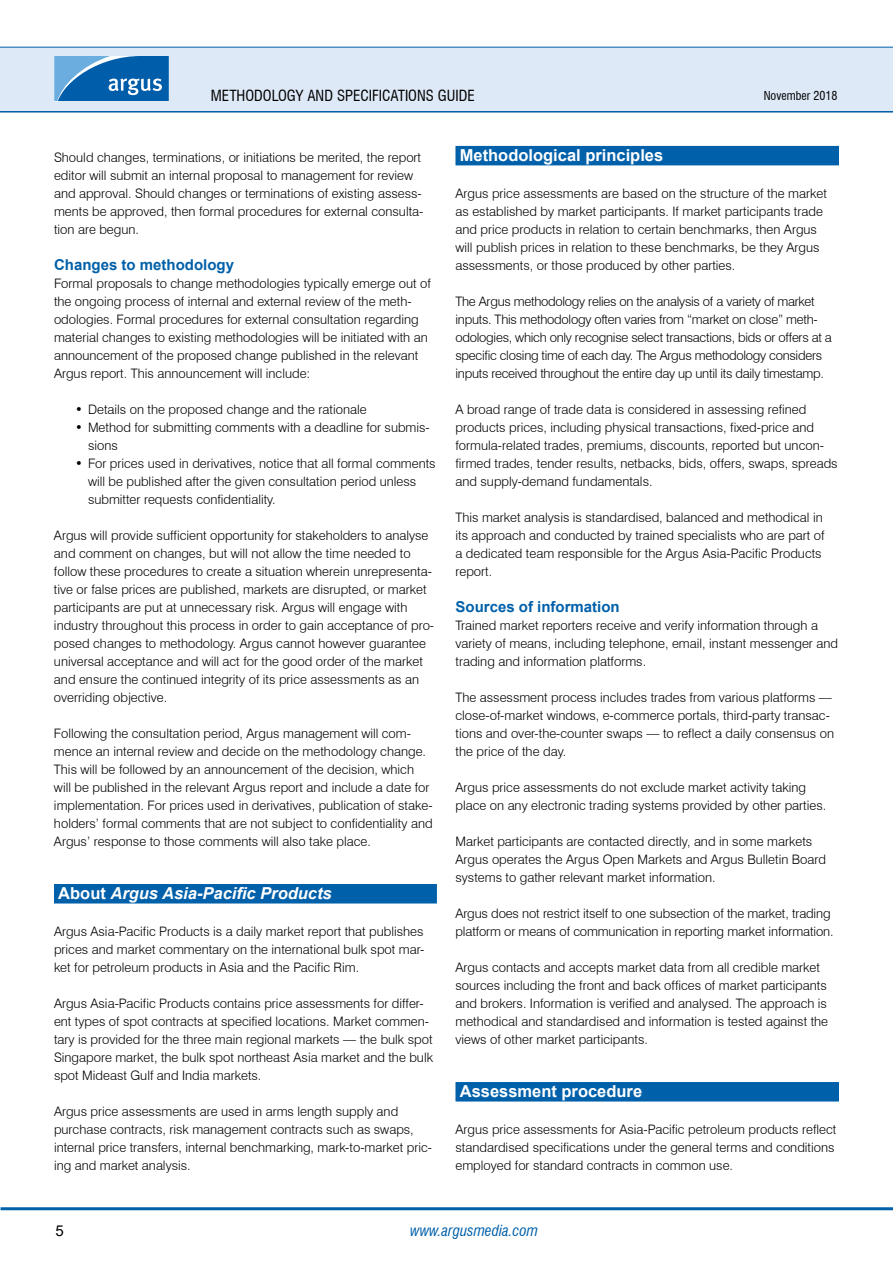
<style>
.page{position:relative;width:893px;height:1263px;background:#fff}
.page>*{position:absolute;margin:0;border:0;box-sizing:border-box;transform-origin:0 0}
.t1{font:700 16.5px "Arial";color:#fff}
.t2{font:italic 700 16.5px "Arial";color:#fff}
.t3{font:700 15px "Arial";color:#0060a9}
.t4{font:condensed 15px "Swiss 721 BT";color:#000}
.t5{font:italic condensed 15px "Swiss 721 BT";color:#0060a9}
.t6{font:15px "Arial";color:#000}
.t7{font:300 13.05px/18px "Swiss 721 BT";color:#000}
.t8{font:300 13.05px/18px "Swiss 721 BT";letter-spacing:-.02em;color:#000}
.t9{font:condensed 12px "Swiss 721 BT";color:#000}
.s1{font-style:normal}
</style>
<div class="page">
<hr style="left:0;top:110px;width:893px;height:3px;background:#0060a9">
<div style="left:0;top:47px;width:893px;height:64px;background:#dee9f7"></div>
<hr style="left:0;top:47px;width:893px;height:1px;background:#0060a9">
<svg style="left:54px;top:56px;width:115px;height:45px;background:#307dbd"></svg>
<hr style="left:1px;top:1207px;width:892px;height:3px;background:#0060a9">
<div style="left:54px;top:884px;width:383px;height:19px;background:#0060a9"></div>
<div style="left:455px;top:146px;width:384px;height:19px;background:#0060a9"></div>
<div style="left:455px;top:1082px;width:384px;height:19px;background:#0060a9"></div>
<p class="t4" style="left:211px;top:86px;width:265px">METHODOLOGY AND SPECIFICATIONS GUIDE</p>
<p class="t9" style="left:764px;top:88px;width:75px">NOVEMBER 2018</p>
<p class="t7" style="left:54px;top:148px;width:371px">Should changes, terminations, or initiations be merited, the report editor will submit an internal proposal to management for review and approval. Should changes or terminations of existing assess&shy;ments be approved, then formal procedures for external consulta&shy;tion are begun.</p>
<p class="t3" style="left:54px;top:254px;width:182px">Changes to methodology</p>
<p class="t7" style="left:54px;top:274px;width:379px">Formal proposals to change methodologies typically emerge out of the ongoing process of internal and external review of the meth&shy;odologies. Formal procedures for external consultation regarding material changes to existing methodologies will be initiated with an announcement of the proposed change published in the relevant Argus report. This announcement will include:</p>
<p class="t7" style="left:75px;top:400px;width:293px">• Details on the proposed change and the rationale</p>
<p class="t7" style="left:88px;top:418px;width:343px;text-indent:-13px">• Method for submitting comments with a deadline for submis&shy;sions</p>
<p class="t7" style="left:88px;top:454px;width:349px;text-indent:-13px">• For prices used in derivatives, notice that all formal comments will be published after the given consultation period unless submitter requests confidentiality.</p>
<p class="t7" style="left:54px;top:526px;width:382px">Argus will provide sufficient opportunity for stakeholders to analyse and comment on changes, but will not allow the time needed to follow these procedures to create a situation wherein unrepresenta&shy;tive or false prices are published, markets are disrupted, or market participants are put at unnecessary risk. Argus will engage with industry throughout this process in order to gain acceptance of pro&shy;posed changes to methodology. Argus cannot however guarantee universal acceptance and will act for the good order of the market and ensure the continued integrity of its price assessments as an overriding objective.</p>
<p class="t7" style="left:54px;top:724px;width:380px">Following the consultation period, Argus management will com&shy;mence an internal review and decide on the methodology change.<br>This will be followed by an announcement of the decision, which will be published in the relevant Argus report and include a date for implementation. For prices used in derivatives, publication of stake&shy;holders’ formal comments that are not subject to confidentiality and Argus’ response to those comments will also take place.</p>
<p class="t2" style="left:58px;top:882px;width:275px"><span class="s1">About</span> Argus Asia-Pacific Products</p>
<p class="t7" style="left:54px;top:922px;width:372px;text-align:justify">Argus Asia-Pacific Products is a daily market report that publishes prices and market commentary on the international bulk spot mar&shy;ket for petroleum products in Asia and the Pacific Rim.</p>
<p class="t7" style="left:54px;top:994px;width:380px">Argus Asia-Pacific Products contains price assessments for differ&shy;ent types of spot contracts at specified locations. Market commen&shy;tary is provided for the three main regional markets — the bulk spot Singapore market, the bulk spot northeast Asia market and the bulk spot Mideast Gulf and India markets.</p>
<p class="t7" style="left:54px;top:1102px;width:380px">Argus price assessments are used in arms length supply and purchase contracts, risk management contracts such as swaps, internal price transfers, internal benchmarking, mark-to-market pric&shy;ing and market analysis.</p>
<p class="t1" style="left:460px;top:144px;width:205px">Methodological principles</p>
<p class="t7" style="left:455px;top:184px;width:373px">Argus price assessments are based on the structure of the market as established by market participants. If market participants trade and price products in relation to certain benchmarks, then Argus will publish prices in relation to these benchmarks, be they Argus assessments, or those produced by other parties.</p>
<p class="t8" style="left:455px;top:292px;width:378px">The Argus methodology relies on the analysis of a variety of market inputs. This methodology often varies from “market on close” meth&shy;odologies, which only recognise select transactions, bids or offers at a specific closing time of each day. The Argus methodology considers inputs received throughout the entire day up until its daily timestamp.</p>
<p class="t7" style="left:455px;top:400px;width:384px">A broad range of trade data is considered in assessing refined products prices, including physical transactions, fixed-price and formula-related trades, premiums, discounts, reported but uncon&shy;firmed trades, tender results, netbacks, bids, offers, swaps, spreads and supply-demand fundamentals.</p>
<p class="t7" style="left:455px;top:508px;width:371px">This market analysis is standardised, balanced and methodical in its approach and conducted by trained specialists who are part of a dedicated team responsible for the Argus Asia-Pacific Products report.</p>
<p class="t3" style="left:455px;top:596px;width:166px">Sources of information</p>
<p class="t7" style="left:455px;top:616px;width:384px">Trained market reporters receive and verify information through a variety of means, including telephone, email, instant messenger and trading and information platforms.</p>
<p class="t7" style="left:455px;top:688px;width:380px">The assessment process includes trades from various platforms — close-of-market windows, e-commerce portals, third-party transac&shy;tions and over-the-counter swaps — to reflect a daily consensus on the price of the day.</p>
<p class="t7" style="left:455px;top:778px;width:372px">Argus price assessments do not exclude market activity taking place on any electronic trading systems provided by other parties.</p>
<p class="t7" style="left:455px;top:832px;width:372px">Market participants are contacted directly, and in some markets<br>Argus operates the Argus Open Markets and Argus Bulletin Board systems to gather relevant market information.</p>
<p class="t7" style="left:455px;top:904px;width:380px">Argus does not restrict itself to one subsection of the market, trading platform or means of communication in reporting market information.</p>
<p class="t7" style="left:455px;top:958px;width:374px">Argus contacts and accepts market data from all credible market sources including the front and back offices of market participants and brokers. Information is verified and analysed. The approach is methodical and standardised and information is tested against the views of other market participants.</p>
<p class="t1" style="left:460px;top:1080px;width:184px">Assessment procedure</p>
<p class="t7" style="left:455px;top:1120px;width:382px">Argus price assessments for Asia-Pacific petroleum products reflect standardised specifications under the general terms and conditions employed for standard contracts in common use.</p>
<p class="t6" style="left:55px;top:1220px;width:10px">5</p>
<p class="t5" style="left:410px;top:1221px;width:129px">www.argusmedia.com</p>
</div>
